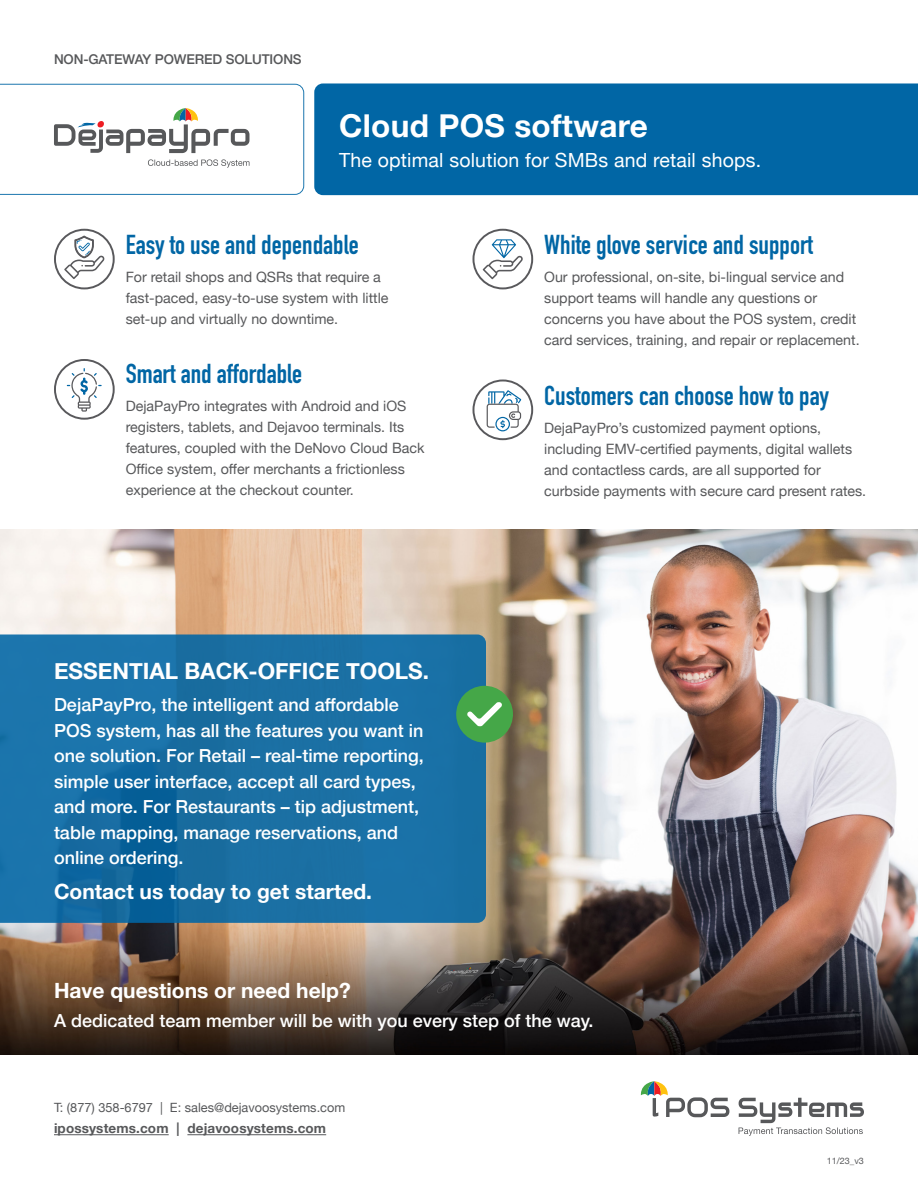
<style>
.page{position:relative;width:918px;height:1188px;background:#fff}
.page>*{position:absolute;margin:0;border:0;box-sizing:border-box;transform-origin:0 0}
.Heading_1{font:700 31.5px "Helvetica Neue";letter-spacing:.01em;color:#fff}
.Heading_2{font:700 27px "DIN Condensed";color:#0166a5}
.Call_out_Heading{font:700 22.5px "Helvetica Neue";color:#fff}
.Call_Out{font:700 21px "Helvetica Neue";color:#fff}
.Intro_Copy{font:19.5px "Helvetica Neue";letter-spacing:.01em;color:#fff}
.Call_Out-2{font:500 18px/25.5px "Helvetica Neue";color:#fff}
.Heading_2-2{font:14.25px/21px "Helvetica Neue";color:#57585a}
.Body_Copy{font:700 13.5px "Helvetica Neue";letter-spacing:.01em;color:#57585a}
.Intro_Copy-2{font:500 13.5px "Helvetica Neue";letter-spacing:-.01em;color:#57585a}
.Body_Copy-2{font:12.75px "Helvetica Neue";color:#57585a}
.Call_Out-3{font:9px "Helvetica Neue";color:#57585a}
</style>
<div class="page">
<svg style="left:472px;top:380px;width:61px;height:60px"></svg>
<div style="left:474px;top:381px;width:57px;height:57px;background:#fff;border-radius:50%"></div>
<img style="left:0;top:529px;width:918px;height:525px">
<div style="left:314px;top:83px;width:604px;height:112px;background:#0166a5"></div>
<svg style="left:0;top:635px;width:486px;height:288px;fill:#1a70a4"></svg>
<svg style="left:456px;top:685px;width:58px;height:58px"></svg>
<hr style="left:54px;top:1134px;width:115px;height:1px;background:#57585a">
<hr style="left:187px;top:1134px;width:139px;height:1px;background:#57585a">
<svg style="left:0;top:84px;width:304px;height:111px"></svg>
<svg style="left:54px;top:229px;width:61px;height:60px"></svg>
<svg style="left:472px;top:229px;width:61px;height:60px"></svg>
<div style="left:56px;top:231px;width:57px;height:56px;background:#fff;border-radius:50%"></div>
<div style="left:474px;top:231px;width:57px;height:56px;background:#fff;border-radius:50%"></div>
<svg style="left:64px;top:236px;width:41px;height:43px"></svg>
<svg style="left:54px;top:359px;width:61px;height:61px"></svg>
<div style="left:56px;top:361px;width:57px;height:57px;background:#fff;border-radius:50%"></div>
<svg style="left:67px;top:368px;width:35px;height:44px"></svg>
<svg style="left:483px;top:239px;width:40px;height:40px"></svg>
<svg style="left:487px;top:390px;width:34px;height:41px"></svg>
<svg style="left:739px;top:1098px;width:125px;height:38px"></svg>
<svg style="left:641px;top:1081px;width:88px;height:36px"></svg>
<p class="Intro_Copy-2" style="left:54px;top:48px;width:249px">NON-GATEWAY POWERED SOLUTIONS</p>
<p class="Heading_1" style="left:339px;top:101px;width:310px">Cloud POS software</p>
<p class="Intro_Copy" style="left:339px;top:146px;width:424px">The optimal solution for SMBs and retail shops.</p>
<p class="Heading_2" style="left:126px;top:227px;width:235px">Easy to use and dependable</p>
<p class="Heading_2-2" style="left:126px;top:267px;width:264px">For retail shops and QSRs that require a fast-paced, easy-to-use system with little set-up and virtually no downtime.</p>
<p class="Heading_2" style="left:126px;top:356px;width:178px">Smart and affordable</p>
<p class="Heading_2-2" style="left:126px;top:396px;width:300px">DejaPayPro integrates with Android and iOS registers, tablets, and Dejavoo terminals. Its features, coupled with the DeNovo Cloud Back Office system, offer merchants a frictionless experience at the checkout counter.</p>
<p class="Call_out_Heading" style="left:54px;top:653px;width:377px">ESSENTIAL BACK-OFFICE TOOLS.</p>
<p class="Call_Out-2" style="left:54px;top:690px;width:371px">DejaPayPro, the intelligent and affordable POS system, has all the features you want in one solution. For Retail – real-time reporting, simple user interface, accept all card types, and more. For Restaurants – tip adjustment, table mapping, manage reservations, and online ordering.</p>
<p class="Call_Out" style="left:54px;top:875px;width:320px">Contact us today to get started.</p>
<p class="Heading_2" style="left:544px;top:227px;width:270px">White glove service and support</p>
<p class="Heading_2-2" style="left:544px;top:267px;width:317px">Our professional, on-site, bi-lingual service and support teams will handle any questions or concerns you have about the POS system, credit card services, training, and repair or replacement.</p>
<p class="Heading_2" style="left:544px;top:378px;width:286px">Customers can choose how to pay</p>
<p class="Heading_2-2" style="left:544px;top:418px;width:324px">DejaPayPro’s customized payment options, including EMV-certified payments, digital wallets and contactless cards, are all supported for curbside payments with secure card present rates.</p>
<p class="Call_Out" style="left:54px;top:974px;width:298px">Have questions or need help?</p>
<p class="Call_Out-2" style="left:54px;top:1006px;width:541px">A dedicated team member will be with you every step of the way.</p>
<p class="Body_Copy-2" style="left:54px;top:1099px;width:293px">T: (877) 358-6797 | E: sales@dejavoosystems.com</p>
<p class="Body_Copy" style="left:54px;top:1118px;width:274px">ipossystems.com | dejavoosystems.com</p>
<p class="Call_Out-3" style="left:827px;top:1155px;width:39px">11/23_v3</p>
</div>
